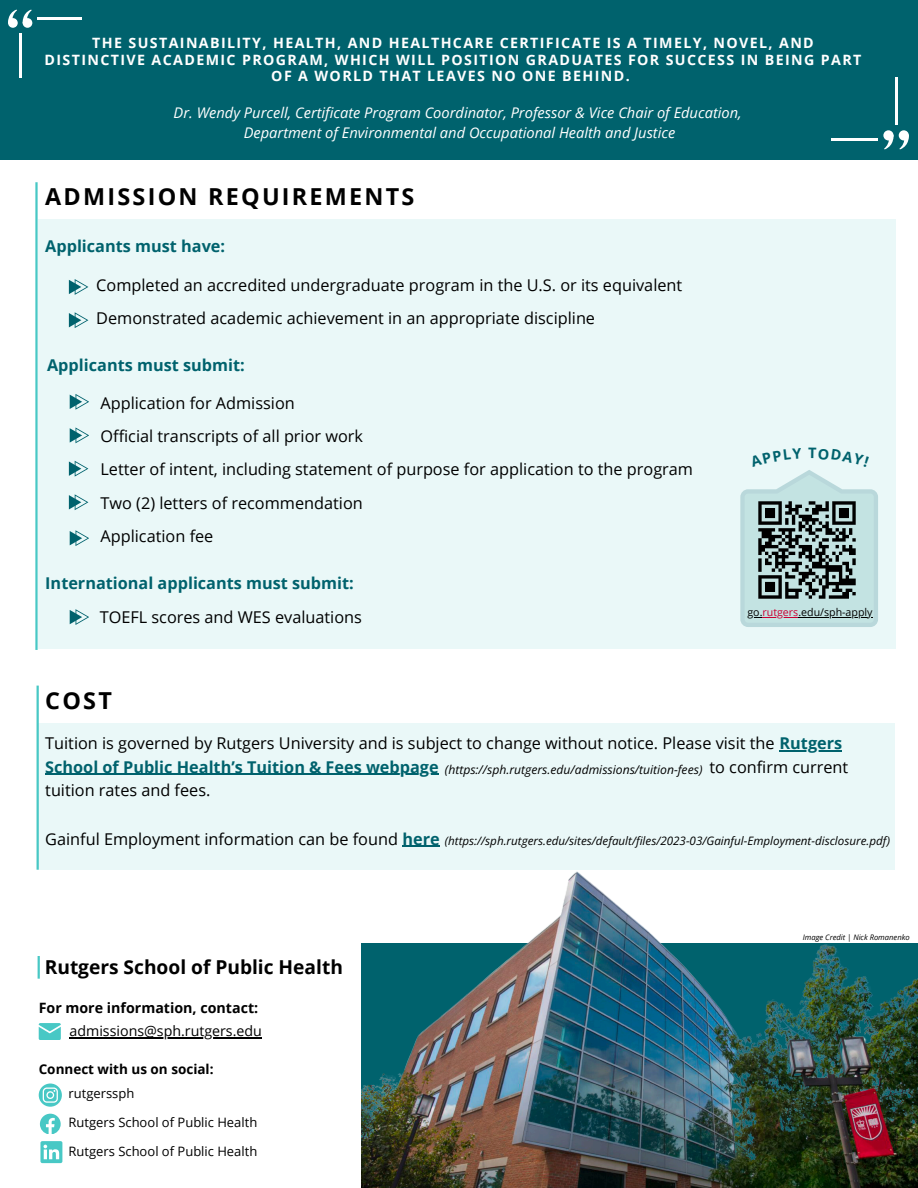
<style>
.page{position:relative;width:918px;height:1188px;background:#fff}
.page>*{position:absolute;margin:0;border:0;box-sizing:border-box;transform-origin:0 0}
.t1{font:700 23.4px "Open Sans";letter-spacing:.095em;color:#000}
.t2{font:700 19.2px "Open Sans";color:#000}
.t3{font:16.35px/33.3px "Open Sans";color:#000}
.t4{font:16.2px "Open Sans";color:#000}
.t5{font:700 16.2px "Open Sans";color:#00626d}
.t6{font:italic 14.7px "Open Sans";color:#fff}
.t7{font:700 14.25px/16.8px "Open Sans";letter-spacing:.095em;color:#fff;text-align:center}
.t8{font:700 14.25px "Open Sans";color:#000}
.t9{font:14.25px "Open Sans";color:#000}
.t10{font:700 13.5px "Open Sans";color:#000}
.t11{font:13.05px "Open Sans";color:#000}
.t12{font:italic 12.15px "Open Sans";color:#000}
.t13{font:italic 11.55px "Open Sans";color:#000}
.t14{font:10.65px "Open Sans";color:#000}
.t15{font:italic 7.65px "Open Sans";color:#000}
.s1{color:#c03}
.s2{font-weight:700;color:#00626d}
</style>
<div class="page">
<div style="left:0;top:0;width:918px;height:159px;background:#00626d"></div>
<svg style="left:8px;top:18px;width:10px;height:10px"></svg>
<svg style="left:8px;top:9px;width:24px;height:17px"></svg>
<hr style="left:19px;top:33px;width:2px;height:45px;background:#fff">
<hr style="left:37px;top:18px;width:45px;height:2px;background:#fff">
<svg style="left:883px;top:130px;width:11px;height:10px"></svg>
<svg style="left:899px;top:130px;width:10px;height:10px"></svg>
<svg style="left:884px;top:132px;width:25px;height:18px"></svg>
<hr style="left:895px;top:78px;width:2px;height:47px;background:#fff">
<hr style="left:831px;top:138px;width:47px;height:3px;background:#fff">
<img style="left:361px;top:871px;width:557px;height:317px">
<svg style="left:39px;top:1023px;width:22px;height:17px"></svg>
<hr style="left:70px;top:1037px;width:192px;height:2px;background:#000">
<svg style="left:39px;top:1084px;width:23px;height:23px"></svg>
<svg style="left:40px;top:1114px;width:20px;height:20px"></svg>
<svg style="left:40px;top:1141px;width:22px;height:22px"></svg>
<hr style="left:38px;top:956px;width:2px;height:23px;background:#48c8c5">
<hr style="left:37px;top:686px;width:2px;height:184px;background:#48c8c5">
<div style="left:38px;top:723px;width:857px;height:147px;background:#eaf8f8"></div>
<hr style="left:780px;top:751px;width:62px;height:1px;background:#00626d">
<hr style="left:45px;top:774px;width:394px;height:1px;background:#00626d">
<hr style="left:403px;top:846px;width:37px;height:1px;background:#00626d">
<hr style="left:35px;top:182px;width:3px;height:468px;background:#48c8c5">
<div style="left:38px;top:219px;width:857px;height:430px;background:#eaf8f8"></div>
<svg style="left:69px;top:279px;width:19px;height:16px"></svg>
<svg style="left:69px;top:312px;width:19px;height:16px"></svg>
<svg style="left:70px;top:394px;width:19px;height:16px"></svg>
<svg style="left:70px;top:427px;width:19px;height:16px"></svg>
<svg style="left:69px;top:461px;width:19px;height:16px"></svg>
<svg style="left:69px;top:494px;width:19px;height:16px"></svg>
<svg style="left:70px;top:530px;width:19px;height:16px"></svg>
<svg style="left:70px;top:609px;width:19px;height:16px"></svg>
<svg style="left:740px;top:470px;width:138px;height:157px;background:#9ab1b1"></svg>
<p class="t7" style="left:45px;top:34px;width:818px">THE SUSTAINABILITY, HEALTH, AND HEALTHCARE CERTIFICATE IS A TIMELY, NOVEL, AND<br>DISTINCTIVE ACADEMIC PROGRAM, WHICH WILL POSITION GRADUATES FOR SUCCESS IN BEING PART<br>OF A WORLD THAT LEAVES NO ONE BEHIND.</p>
<p class="t6" style="left:174px;top:102px;width:570px">Dr. Wendy Purcell, Certificate Program Coordinator, Professor &amp; Vice Chair of Education,</p>
<p class="t6" style="left:244px;top:122px;width:433px">Department of Environmental and Occupational Health and Justice</p>
<p class="t1" style="left:45px;top:180px;width:371px">ADMISSION REQUIREMENTS</p>
<p class="t5" style="left:45px;top:235px;width:181px">Applicants must have:</p>
<h3 class="t3" style="left:96px;top:268px;width:588px">Completed an accredited undergraduate program in the U.S. or its equivalent<br>Demonstrated academic achievement in an appropriate discipline</h3>
<p class="t5" style="left:47px;top:354px;width:199px">Applicants must submit:</p>
<p class="t3" style="left:101px;top:386px;width:594px">Application for Admission<br>Official transcripts of all prior work<br>Letter of intent, including statement of purpose for application to the program Two (2) letters of recommendation<br>Application fee</p>
<h4 class="t5" style="left:45px;top:571px;width:310px">International applicants must submit:</h4>
<h4 class="t3" style="left:100px;top:600px;width:264px">TOEFL scores and WES evaluations</h4>
<p class="t14" style="left:748px;top:605px;width:127px">go.<span class="s1">rutgers</span>.edu/sph-apply</p>
<h3 class="t1" style="left:45px;top:684px;width:68px">COST</h3>
<h4 class="t4" style="left:45px;top:732px;width:799px">Tuition is governed by Rutgers University and is subject to change without notice. Please visit the <span class="s2">Rutgers</span></h4>
<p class="t5" style="left:45px;top:755px;width:395px">School of Public Health’s Tuition &amp; Fees webpage</p>
<p class="t4" style="left:710px;top:755px;width:140px">to confirm current</p>
<p class="t4" style="left:45px;top:779px;width:167px">tuition rates and fees.</p>
<p class="t4" style="left:45px;top:827px;width:396px">Gainful Employment information can be found <span class="s2">here</span></p>
<p class="t13" style="left:445px;top:833px;width:447px">(https://sph.rutgers.edu/sites/default/files/2023-03/Gainful-Employment-disclosure.pdf)</p>
<p class="t12" style="left:445px;top:761px;width:259px">(https://sph.rutgers.edu/admissions/tuition-fees)</p>
<h3 class="t2" style="left:45px;top:954px;width:300px">Rutgers School of Public Health</h3>
<p class="t8" style="left:39px;top:998px;width:221px">For more information, contact:</p>
<h4 class="t9" style="left:70px;top:1021px;width:194px">admissions@sph.rutgers.edu</h4>
<p class="t10" style="left:39px;top:1059px;width:176px">Connect with us on social:</p>
<p class="t11" style="left:69px;top:1084px;width:67px">rutgerssph</p>
<p class="t11" style="left:69px;top:1113px;width:190px">Rutgers School of Public Health</p>
<h1 class="t11" style="left:69px;top:1142px;width:190px">Rutgers School of Public Health</h1>
<p class="t15" style="left:803px;top:932px;width:108px">Image Credit | Nick Romanenko</p>
</div>
